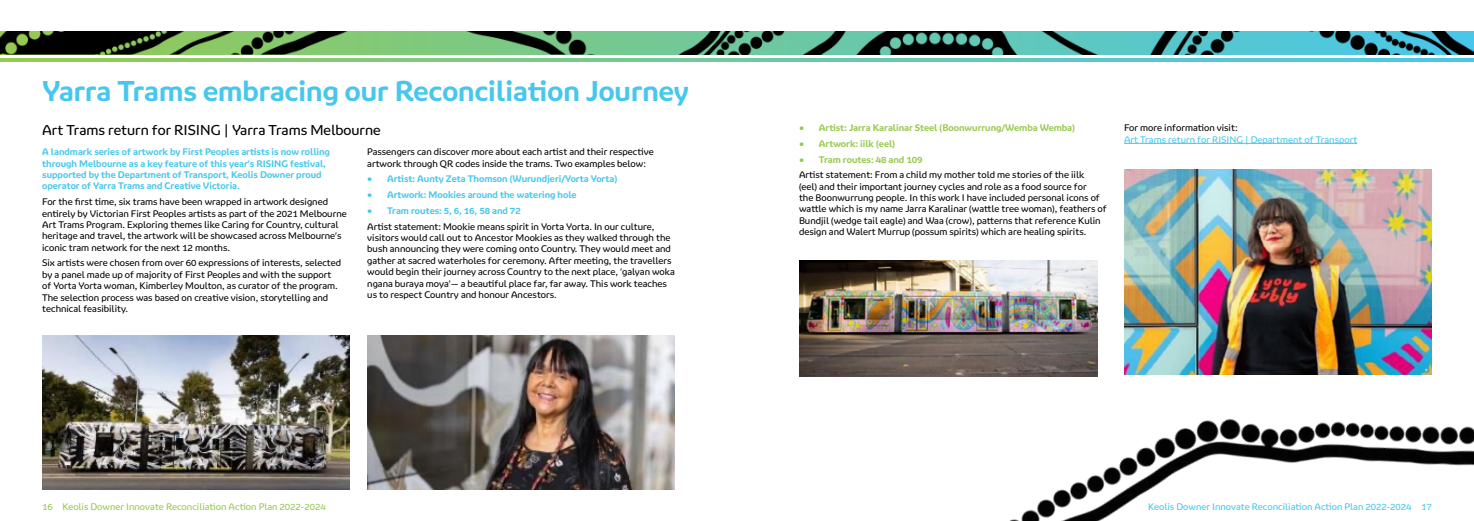
<style>
.page{position:relative;width:1474px;height:521px;background:#fff}
.page>*{position:absolute;margin:0;border:0;box-sizing:border-box;transform-origin:0 0}
.t1{font:700 26.25px "Ringo";color:#47c7ed}
.t2{font:13.12px "Ringo";color:#000}
.t3{font:8.75px/11.4px "Ringo";color:#000}
.t4{font:700 8.75px/11.4px "Ringo";color:#47c7ed}
.t5{font:8.75px "Ringo";color:#47c7ed}
.t6{font:700 8.75px "Ringo";color:#96c94f}
.t7{font:8.75px "Ringo";color:#96c94f}
.s1{font-weight:400}
.s2{color:#47c7ed}
.s3{font-weight:700;color:#47c7ed}
.s4{color:#96c94f}
.s5{font-weight:700;color:#96c94f}
</style>
<div class="page">
<div style="left:0;top:31px;width:1473px;height:24px;background:#74c893"></div>
<svg style="left:0;top:58px;width:1473px;height:3px;background:#6fc89d"></svg>
<img style="left:1099px;top:31px;width:374px;height:24px">
<img style="left:678px;top:31px;width:421px;height:24px">
<img style="left:0;top:31px;width:595px;height:24px">
<img style="left:1009px;top:418px;width:464px;height:103px">
<img style="left:42px;top:336px;width:308px;height:153px">
<img style="left:367px;top:336px;width:308px;height:153px">
<hr style="left:1124px;top:143px;width:233px;height:1px;background:#47c7ed">
<img style="left:1124px;top:169px;width:307px;height:206px">
<img style="left:799px;top:260px;width:298px;height:116px">
<h1 class="t1" style="left:42px;top:74px;width:648px">Yarra Trams embracing our Reconciliation Journey</h1>
<h2 class="t2" style="left:42px;top:121px;width:340px">Art Trams return for RISING | Yarra Trams Melbourne</h2>
<p class="t4" style="left:42px;top:146px;width:289px">A landmark series of artwork by First Peoples artists is now rolling through Melbourne as a key feature of this year’s RISING festival, supported by the Department of Transport, Keolis Downer proud operator of Yarra Trams and Creative Victoria.</p>
<p class="t3" style="left:42px;top:196px;width:306px">For the first time, six trams have been wrapped in artwork designed entirely by Victorian First Peoples artists as part of the 2021 Melbourne Art Trams Program. Exploring themes like Caring for Country, cultural heritage and travel, the artwork will be showcased across Melbourne’s iconic tram network for the next 12 months.</p>
<p class="t3" style="left:42px;top:257px;width:300px">Six artists were chosen from over 60 expressions of interests, selected by a panel made up of majority of First Peoples and with the support of Yorta Yorta woman, Kimberley Moulton, as curator of the program.<br>The selection process was based on creative vision, storytelling and technical feasibility.</p>
<p class="t3" style="left:367px;top:146px;width:288px">Passengers can discover more about each artist and their respective artwork through QR codes inside the trams. Two examples below:</p>
<p class="t4" style="left:367px;top:173px;width:251px"><span class="s1">•</span> Artist: Aunty Zeta Thomson (Wurundjeri/Yorta Yorta)</p>
<p class="t4" style="left:367px;top:189px;width:211px"><span class="s1">•</span> Artwork: Mookies around the watering hole</p>
<p class="t3" style="left:367px;top:203px;width:288px;line-height:15.8px"><span class="s2">•</span> <span class="s3">Tram routes: 5, 6, 16, 58 and 72<br></span>Artist statement: Mookie means spirit in Yorta Yorta. In our culture,</p>
<p class="t3" style="left:367px;top:232px;width:309px">visitors would call out to Ancestor Mookies as they walked through the bush announcing they were coming onto Country. They would meet and gather at sacred waterholes for ceremony. After meeting, the travellers would begin their journey across Country to the next place, ‘galyan woka ngana buraya moya’— a beautiful place far, far away. This work teaches us to respect Country and honour Ancestors.</p>
<p class="t6" style="left:799px;top:122px;width:277px"><span class="s1">•</span> Artist: Jarra Karalinar Steel (Boonwurrung/Wemba Wemba)</p>
<p class="t6" style="left:799px;top:138px;width:98px"><span class="s1">•</span> Artwork: iilk (eel)</p>
<p class="t3" style="left:799px;top:151px;width:287px;line-height:15.8px"><span class="s4">•</span> <span class="s5">Tram routes: 48 and 109<br></span>Artist statement: From a child my mother told me stories of the iilk</p>
<p class="t3" style="left:799px;top:181px;width:309px">(eel) and their important journey cycles and role as a food source for<br>the Boonwurrung people. In this work I have included personal icons of wattle which is my name Jarra Karalinar (wattle tree woman), feathers of Bundjil (wedge tail eagle) and Waa (crow), patterns that reference Kulin design and Walert Murrup (possum spirits) which are healing spirits.</p>
<p class="t3" style="left:1124px;top:122px;width:115px">For more information visit:</p>
<p class="t5" style="left:1124px;top:134px;width:235px">Art Trams return for RISING | Department of Transport</p>
<p class="t7" style="left:42px;top:501px;width:285px">16 Keolis Downer Innovate Reconciliation Action Plan 2022-2024</p>
<p class="t5" style="left:1148px;top:501px;width:285px">Keolis Downer Innovate Reconciliation Action Plan 2022-2024 17</p>
</div>
